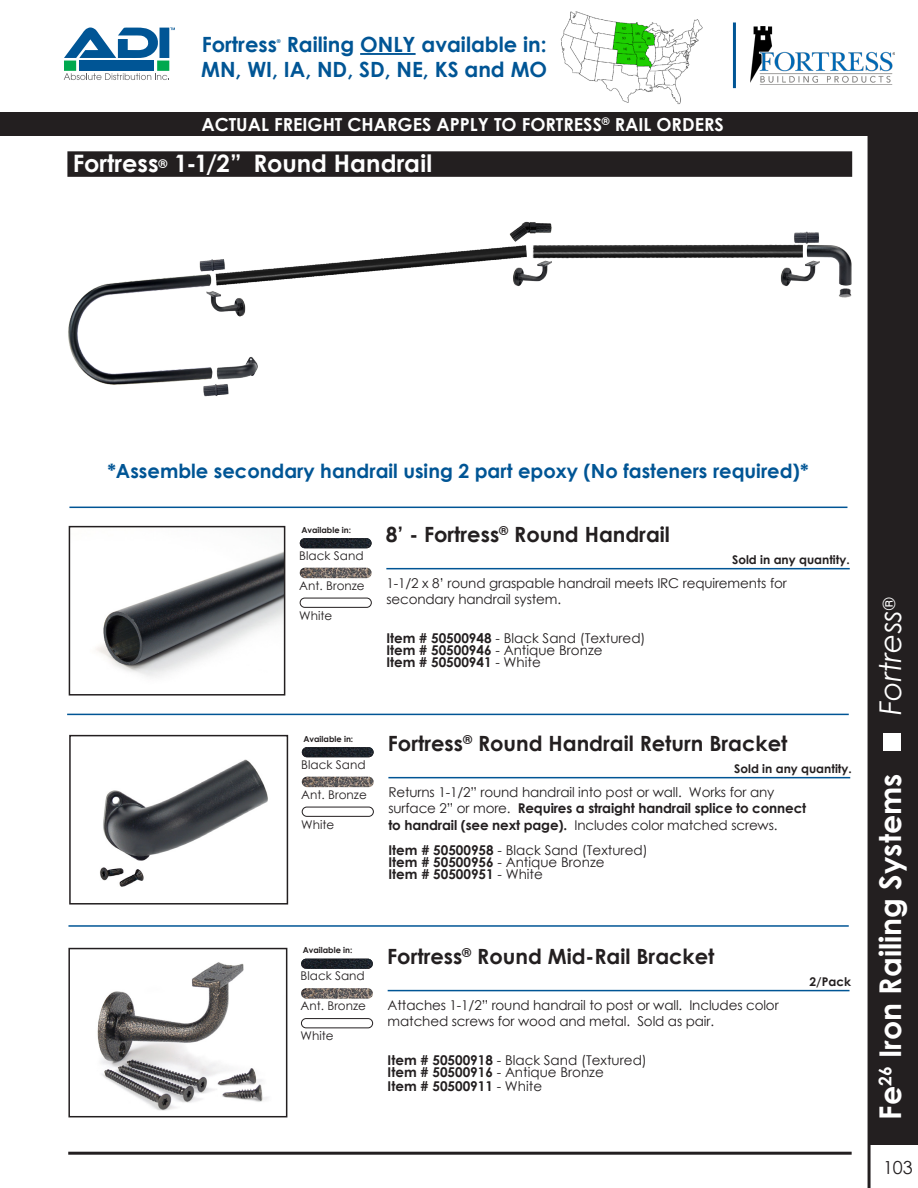
<style>
.page{position:relative;width:918px;height:1188px;background:#fff}
.page>*{position:absolute;margin:0;border:0;box-sizing:border-box;transform-origin:0 0}
.t1{font:700 30px "Century Gothic";color:#fff}
.t2{font:italic 30px "Century Gothic";color:#fff}
.t3{font:700 24px "Century Gothic";color:#fff}
.t4{font:700 21px "Century Gothic";color:#231f20}
.t5{font:700 21px/25.2px "Century Gothic";color:#005595;text-align:right}
.t6{font:700 19.5px "Century Gothic";color:#005595}
.t7{font:700 18px "Century Gothic";color:#fff}
.t8{font:18px "Century Gothic";color:#231f20}
.t9{font:13.5px/16.5px "Century Gothic";letter-spacing:-.01em;color:#231f20}
.t10{font:700 13.5px "Century Gothic";color:#231f20}
.t11{font:12px "Century Gothic";color:#231f20}
.t12{font:700 12px "Century Gothic";color:#231f20}
.t13{font:700 8.25px "Century Gothic";color:#231f20}
.t14{font:700 5.25px "Century Gothic";color:#005595}
.s1{font-weight:700}
.s2{font-weight:400}
</style>
<div class="page">
<hr style="left:68px;top:1152px;width:784px;height:3px;background:#231f20">
<div style="left:869px;top:130px;width:49px;height:1015px;background:#231f20"></div>
<div style="left:0;top:112px;width:918px;height:24px;background:#231f20"></div>
<hr style="left:868px;top:133px;width:3px;height:1055px;background:#231f20">
<div style="left:884px;top:733px;width:17px;height:18px;background:#fff"></div>
<svg style="left:64px;top:28px;width:94px;height:30px"></svg>
<div style="left:160px;top:28px;width:9px;height:30px;background:#005595"></div>
<div style="left:64px;top:61px;width:12px;height:10px;background:#00a94e"></div>
<div style="left:79px;top:61px;width:75px;height:10px;background:#005595"></div>
<div style="left:157px;top:61px;width:12px;height:10px;background:#00a94e"></div>
<svg style="left:64px;top:73px;width:105px;height:7px"></svg>
<hr style="left:733px;top:22px;width:3px;height:66px;background:#005595">
<hr style="left:360px;top:53px;width:56px;height:2px;background:#005595">
<img style="left:560px;top:11px;width:143px;height:94px">
<img style="left:750px;top:26px;width:145px;height:57px">
<hr style="left:67px;top:714px;width:782px;height:1px;background:#005595">
<img style="left:68px;top:217px;width:800px;height:206px">
<hr style="left:68px;top:925px;width:781px;height:2px;background:#005595">
<div style="left:67px;top:151px;width:785px;height:26px;background:#231f20"></div>
<hr style="left:69px;top:507px;width:778px;height:1px;background:#005595">
<img style="left:96px;top:552px;width:186px;height:125px">
<div style="left:69px;top:526px;width:216px;height:170px;border:2px solid #231f20"></div>
<hr style="left:386px;top:568px;width:464px;height:1px;background:#005595">
<div style="left:300px;top:598px;width:72px;height:10px;border:1px solid #231f20;border-radius:5px"></div>
<img style="left:300px;top:538px;width:72px;height:10px;border-radius:5px">
<img style="left:300px;top:568px;width:72px;height:10px;border-radius:5px">
<hr style="left:388px;top:777px;width:462px;height:1px;background:#005595">
<img style="left:100px;top:759px;width:168px;height:128px">
<div style="left:69px;top:735px;width:219px;height:170px;border:2px solid #231f20"></div>
<div style="left:302px;top:807px;width:72px;height:10px;border:1px solid #231f20;border-radius:5px"></div>
<img style="left:302px;top:747px;width:72px;height:10px;border-radius:5px">
<img style="left:302px;top:777px;width:72px;height:10px;border-radius:5px">
<hr style="left:388px;top:990px;width:462px;height:1px;background:#005595">
<img style="left:97px;top:962px;width:171px;height:149px">
<div style="left:68px;top:948px;width:219px;height:169px;border:2px solid #231f20"></div>
<div style="left:301px;top:1018px;width:72px;height:10px;border:1px solid #231f20;border-radius:5px"></div>
<img style="left:301px;top:959px;width:72px;height:10px;border-radius:5px">
<img style="left:301px;top:988px;width:72px;height:11px;border-radius:5px">
<h3 class="t5" style="left:201px;top:31px;width:348px">Railing ONLY available in:<br>MN, WI, IA, ND, SD, NE, KS and MO</h3>
<h3 class="t7" style="left:201px;top:111px;width:524px">ACTUAL FREIGHT CHARGES APPLY TO FORTRESS<sup>®</sup> RAIL ORDERS</h3>
<p class="t3" style="left:73px;top:145px;width:361px">Fortress<sup>®</sup> 1-1/2” Round Handrail</p>
<h3 class="t5" style="left:202px;top:31px;width:77px">Fortress</h3>
<p class="t14" style="left:277px;top:37px;width:5px">®</p>
<p class="t6" style="left:107px;top:456px;width:703px">*Assemble secondary handrail using 2 part epoxy (No fasteners required)*</p>
<p class="t13" style="left:301px;top:523px;width:51px">Available in:</p>
<p class="t11" style="left:299px;top:547px;width:66px">Black Sand</p>
<p class="t11" style="left:299px;top:577px;width:67px">Ant. Bronze</p>
<p class="t11" style="left:299px;top:607px;width:35px">White</p>
<p class="t4" style="left:386px;top:519px;width:286px">8’ - Fortress<sup>®</sup> Round Handrail</p>
<p class="t12" style="left:732px;top:551px;width:119px">Sold in any quantity.</p>
<p class="t9" style="left:386px;top:574px;width:402px">1-1/2 x 8’ round graspable handrail meets IRC requirements for secondary handrail system.</p>
<p class="t9" style="left:386px;top:630px;width:261px"><span class="s1">Item # 50500948</span> - Black Sand (Textured)</p>
<p class="t9" style="left:386px;top:642px;width:218px"><span class="s1">Item # 50500946</span> - Antique Bronze</p>
<p class="t10" style="left:386px;top:652px;width:156px">Item # 50500941 <span class="s2">- White</span></p>
<p class="t13" style="left:303px;top:732px;width:51px">Available in:</p>
<p class="t11" style="left:301px;top:756px;width:66px">Black Sand</p>
<p class="t11" style="left:301px;top:786px;width:67px">Ant. Bronze</p>
<p class="t11" style="left:301px;top:816px;width:35px">White</p>
<p class="t4" style="left:388px;top:728px;width:401px">Fortress<sup>®</sup> Round Handrail Return Bracket</p>
<p class="t12" style="left:734px;top:760px;width:119px">Sold in any quantity.</p>
<p class="t9" style="left:388px;top:783px;width:419px">Returns 1-1/2” round handrail into post or wall. Works for any surface 2” or more. <span class="s1">Requires a straight handrail splice to connect to handrail (see next page).</span> Includes color matched screws.</p>
<p class="t9" style="left:388px;top:842px;width:261px"><span class="s1">Item # 50500958</span> - Black Sand (Textured)</p>
<p class="t9" style="left:388px;top:854px;width:218px"><span class="s1">Item # 50500956</span> - Antique Bronze</p>
<p class="t10" style="left:388px;top:864px;width:156px">Item # 50500951 <span class="s2">- White</span></p>
<p class="t13" style="left:303px;top:944px;width:51px">Available in:</p>
<p class="t11" style="left:301px;top:967px;width:66px">Black Sand</p>
<p class="t11" style="left:301px;top:997px;width:67px">Ant. Bronze</p>
<p class="t11" style="left:301px;top:1027px;width:35px">White</p>
<p class="t4" style="left:387px;top:941px;width:329px">Fortress<sup>®</sup> Round Mid-Rail Bracket</p>
<p class="t9" style="left:388px;top:996px;width:393px">Attaches 1-1/2” round handrail to post or wall. Includes color matched screws for wood and metal. Sold as pair.</p>
<p class="t9" style="left:388px;top:1052px;width:261px"><span class="s1">Item # 50500918</span> - Black Sand (Textured)</p>
<p class="t9" style="left:388px;top:1064px;width:218px"><span class="s1">Item # 50500916</span> - Antique Bronze</p>
<p class="t10" style="left:388px;top:1075px;width:156px">Item # 50500911 <span class="s2">- White</span></p>
<p class="t12" style="left:810px;top:973px;width:43px">2/Pack</p>
<h1 class="t2" style="left:870px;top:715px;width:119px;rotate:-90deg">Fortress<sup>®</sup></h1>
<h1 class="t1" style="left:868px;top:1120px;width:347px;rotate:-90deg">Fe<sup>26</sup> Iron Railing Systems</h1>
<h3 class="t8" style="left:883px;top:1154px;width:31px">103</h3>
</div>
